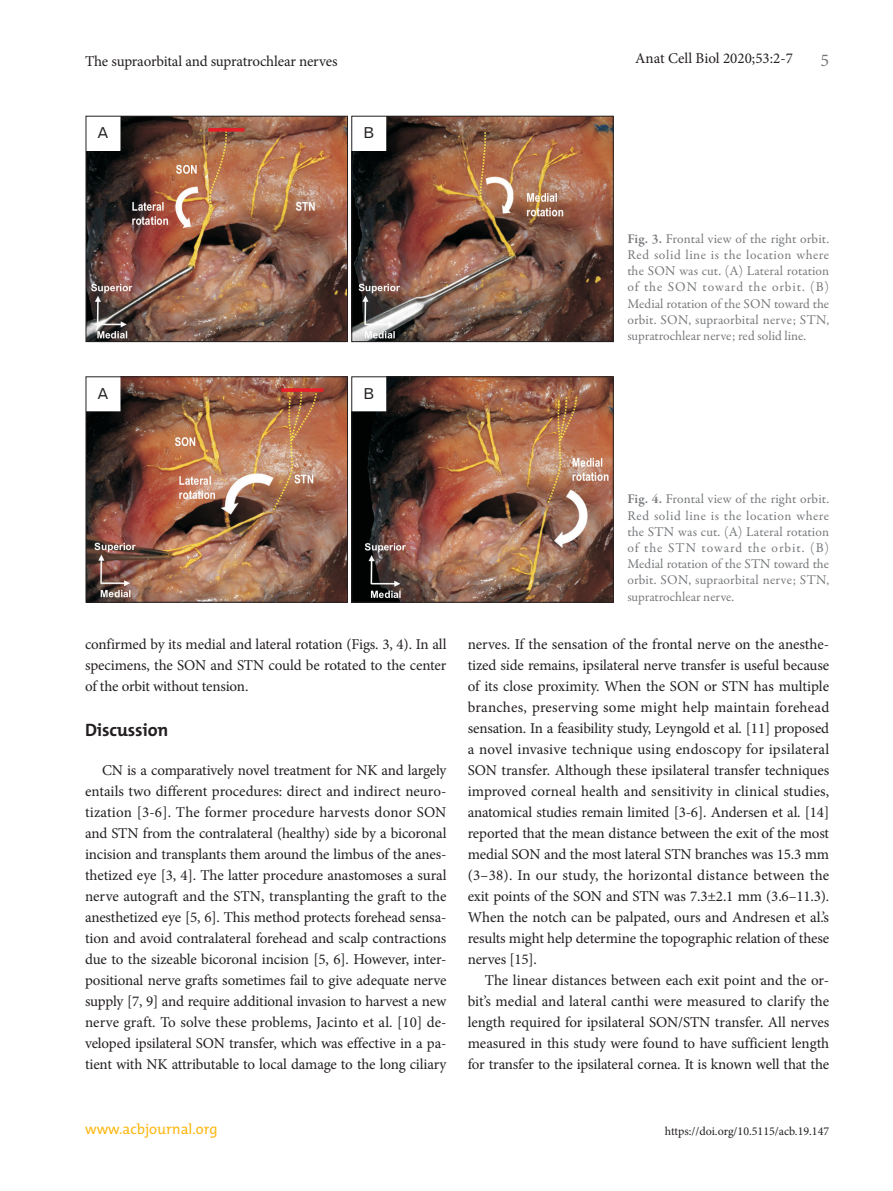
<style>
.page{position:relative;width:893px;height:1191px;background:#fff}
.page>*{position:absolute;margin:0;border:0;box-sizing:border-box;transform-origin:0 0}
.서론{font:700 18px "The Mix";letter-spacing:-.01em;color:#231f20}
.t1{font:18px "Minion Pro";color:#76787b}
.본문{font:15px/21px "Minion Pro";letter-spacing:-.01em;color:#231f20;text-align:justify}
.t2{font:15px "Gothic 720 BT Roman B";color:#231f20}
.t3{font:14.7px "The Mix";color:#fcb814}
.그림설명{font:13.5px/16.2px "Garamond Premr Pro";letter-spacing:.005em;color:#76787b;text-align:justify}
.t4{font:12px "Minion Pro";color:#231f20}
.s1{font-weight:600}
</style>
<div class="page">
<img style="left:85px;top:116px;width:529px;height:226px">
<img style="left:85px;top:376px;width:529px;height:227px">
<p class="본문" style="left:85px;top:50px;width:254px">The supraorbital and supratrochlear nerves</p>
<p class="t2" style="left:98px;top:124px;width:12px">A</p>
<p class="t2" style="left:364px;top:124px;width:12px">B</p>
<p class="t2" style="left:98px;top:385px;width:12px">A</p>
<p class="t2" style="left:364px;top:385px;width:12px">B</p>
<p class="본문" style="left:635px;top:48px;width:159px">Anat Cell Biol 2020;53:2-7</p>
<p class="t1" style="left:820px;top:48px;width:10px">5</p>
<p class="그림설명" style="left:627px;top:231px;width:203px"><span class="s1">Fig. 3.</span> Frontal view of the right orbit.<br>Red solid line is the location where the SON was cut. (A) Lateral rotation of the SON toward the orbit. (B)<br>Medial rotation of the SON toward the orbit. SON, supraorbital nerve; STN, supratrochlear nerve; red solid line.</p>
<p class="본문" style="left:85px;top:634px;width:363px">confirmed by its medial and lateral rotation (Figs. 3, 4). In all specimens, the SON and STN could be rotated to the center of the orbit without tension.</p>
<p class="서론" style="left:85px;top:715px;width:85px">Discussion</p>
<p class="본문" style="left:85px;top:760px;width:363px;text-indent:17px">CN is a comparatively novel treatment for NK and largely entails two different procedures: direct and indirect neuro&shy;tization [3-6]. The former procedure harvests donor SON and STN from the contralateral (healthy) side by a bicoronal incision and transplants them around the limbus of the anes&shy;thetized eye [3, 4]. The latter procedure anastomoses a sural nerve autograft and the STN, transplanting the graft to the anesthetized eye [5, 6]. This method protects forehead sensa&shy;tion and avoid contralateral forehead and scalp contractions due to the sizeable bicoronal incision [5, 6]. However, inter&shy;positional nerve grafts sometimes fail to give adequate nerve supply [7, 9] and require additional invasion to harvest a new nerve graft. To solve these problems, Jacinto et al. [10] de&shy;veloped ipsilateral SON transfer, which was effective in a pa&shy;tient with NK attributable to local damage to the long ciliary</p>
<p class="t3" style="left:85px;top:1117px;width:134px">www.acbjournal.org</p>
<p class="그림설명" style="left:627px;top:491px;width:203px"><span class="s1">Fig. 4.</span> Frontal view of the right orbit.<br>Red solid line is the location where the STN was cut. (A) Lateral rotation of the STN toward the orbit. (B)<br>Medial rotation of the STN toward the orbit. SON, supraorbital nerve; STN, supratrochlear nerve.</p>
<p class="본문" style="left:468px;top:634px;width:363px">nerves. If the sensation of the frontal nerve on the anesthe&shy;tized side remains, ipsilateral nerve transfer is useful because of its close proximity. When the SON or STN has multiple branches, preserving some might help maintain forehead sensation. In a feasibility study, Leyngold et al. [11] proposed a novel invasive technique using endoscopy for ipsilateral SON transfer. Although these ipsilateral transfer techniques improved corneal health and sensitivity in clinical studies, anatomical studies remain limited [3-6]. Andersen et al. [14] reported that the mean distance between the exit of the most medial SON and the most lateral STN branches was 15.3 mm (3–38). In our study, the horizontal distance between the exit points of the SON and STN was 7.3±2.1 mm (3.6–11.3).<br>When the notch can be palpated, ours and Andresen et al.’s results might help determine the topographic relation of these nerves [15].</p>
<p class="본문" style="left:468px;top:970px;width:363px;text-indent:17px">The linear distances between each exit point and the or&shy;bit’s medial and lateral canthi were measured to clarify the length required for ipsilateral SON/STN transfer. All nerves measured in this study were found to have sufficient length for transfer to the ipsilateral cornea. It is known well that the</p>
<p class="t4" style="left:665px;top:1123px;width:166px">https://doi.org/10.5115/acb.19.147</p>
</div>
